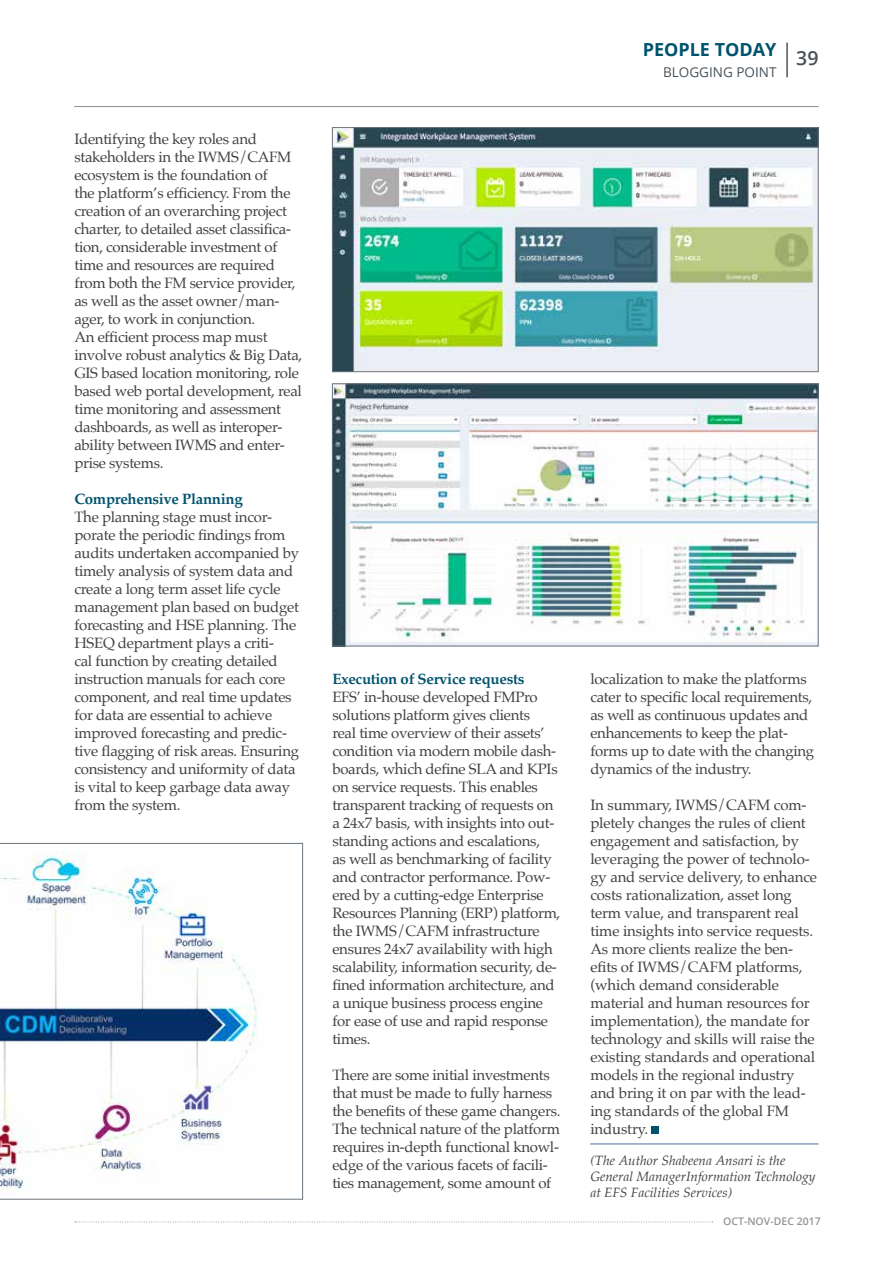
<style>
.page{position:relative;width:893px;height:1263px;background:#fff}
.page>*{position:absolute;margin:0;border:0;box-sizing:border-box;transform-origin:0 0}
.t1{font:600 19.5px "Open Sans";color:#48525a}
.t2{font:700 18px "Open Sans";color:#00536d}
.t3{font:15px/18px "Palatino";letter-spacing:-.02em;color:#414042}
.t4{font:700 15px "Palatino";letter-spacing:-.02em;color:#00536d}
.t5{font:italic 13.5px/16.2px "Palatino";color:#414042}
.t6{font:13.5px "Open Sans";color:#48525a}
.t7{font:600 10.5px "Open Sans";color:#939598}
</style>
<div class="page">
<svg style="left:75px;top:1221px;width:638px;height:1px"></svg>
<svg style="left:0;top:843px;width:303px;height:356px"></svg>
<hr style="left:787px;top:43px;width:1px;height:34px;background:#000">
<hr style="left:74px;top:106px;width:745px;height:1px;background:#939598">
<div style="left:651px;top:1126px;width:8px;height:8px;background:#00536d"></div>
<img style="left:334px;top:129px;width:483px;height:241px">
<div style="left:332px;top:127px;width:487px;height:245px;border:1px solid #6a737b"></div>
<img style="left:334px;top:385px;width:483px;height:259px">
<div style="left:332px;top:383px;width:487px;height:263px;border:1px solid #6a737b"></div>
<hr style="left:590px;top:1143px;width:229px;height:1px;background:#25408f">
<p class="t3" style="left:74px;top:130px;width:229px">Identifying the key roles and stakeholders in the IWMS/CAFM ecosystem is the foundation of<br>the platform’s efficiency. From the creation of an overarching project charter, to detailed asset classifica&shy;tion, considerable investment of time and resources are required from both the FM service provider, as well as the asset owner/man&shy;ager, to work in conjunction.<br>An efficient process map must involve robust analytics &amp; Big Data,<br>GIS based location monitoring, role based web portal development, real time monitoring and assessment dashboards, as well as interoper&shy;ability between IWMS and enter&shy;prise systems.</p>
<p class="t4" style="left:74px;top:486px;width:170px">Comprehensive Planning</p>
<p class="t3" style="left:74px;top:508px;width:226px">The planning stage must incor&shy;porate the periodic findings from audits undertaken accompanied by timely analysis of system data and create a long term asset life cycle management plan based on budget forecasting and HSE planning. The<br>HSEQ department plays a criti-<br>cal function by creating detailed instruction manuals for each core component, and real time updates for data are essential to achieve improved forecasting and predic&shy;tive flagging of risk areas. Ensuring consistency and uniformity of data is vital to keep garbage data away from the system.</p>
<p class="t4" style="left:332px;top:666px;width:193px">Execution of Service requests</p>
<p class="t3" style="left:332px;top:688px;width:229px">EFS’ in-house developed FMPro solutions platform gives clients<br>real time overview of their assets’ condition via modern mobile dash&shy;boards, which define SLA and KPIs on service requests. This enables transparent tracking of requests on a 24x7 basis, with insights into out&shy;standing actions and escalations,<br>as well as benchmarking of facility and contractor performance. Pow&shy;ered by a cutting-edge Enterprise Resources Planning (ERP) platform, the IWMS/CAFM infrastructure ensures 24x7 availability with high scalability, information security, de&shy;fined information architecture, and a unique business process engine for ease of use and rapid response times.</p>
<p class="t3" style="left:332px;top:1066px;width:230px">There are some initial investments that must be made to fully harness the benefits of these game changers.<br>The technical nature of the platform requires in-depth functional knowl&shy;edge of the various facets of facili&shy;ties management, some amount of</p>
<p class="t2" style="left:643px;top:37px;width:135px">PEOPLE TODAY</p>
<p class="t6" style="left:663px;top:63px;width:115px">BLOGGING POINT</p>
<h1 class="t1" style="left:796px;top:45px;width:24px">39</h1>
<p class="t3" style="left:590px;top:670px;width:225px">localization to make the platforms cater to specific local requirements, as well as continuous updates and enhancements to keep the plat&shy;forms up to date with the changing dynamics of the industry.</p>
<p class="t3" style="left:590px;top:796px;width:228px">In summary, IWMS/CAFM com&shy;pletely changes the rules of client engagement and satisfaction, by leveraging the power of technolo&shy;gy and service delivery, to enhance costs rationalization, asset long term value, and transparent real time insights into service requests.<br>As more clients realize the ben&shy;efits of IWMS/CAFM platforms, (which demand considerable material and human resources for implementation), the mandate for technology and skills will raise the existing standards and operational models in the regional industry and bring it on par with the lead&shy;ing standards of the global FM industry.</p>
<p class="t5" style="left:590px;top:1152px;width:227px">(The Author Shabeena Ansari is the<br>General ManagerInformation Technology at EFS Facilities Services)</p>
<p class="t7" style="left:723px;top:1214px;width:99px">OCT-NOV-DEC 2017</p>
</div>
